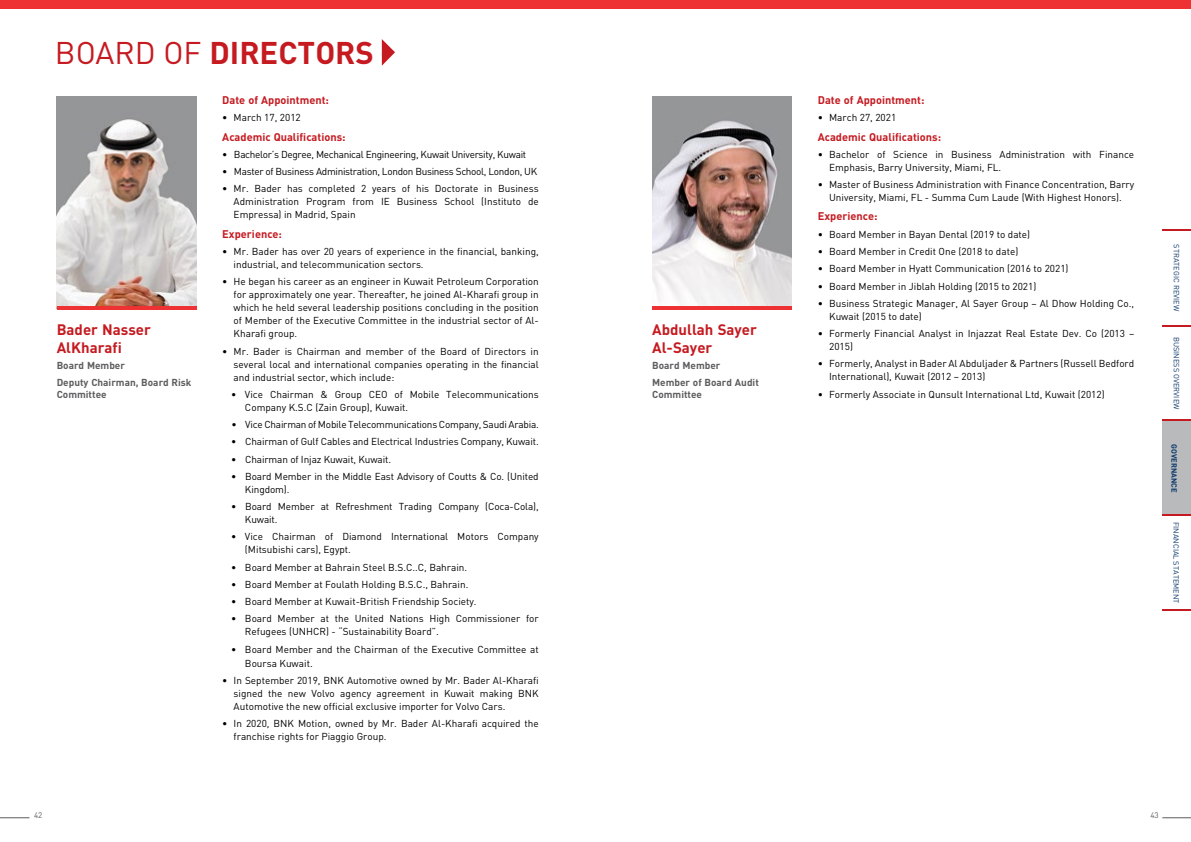
<style>
.page{position:relative;width:1191px;height:842px;background:#fff}
.page>*{position:absolute;margin:0;border:0;box-sizing:border-box;transform-origin:0 0}
.t1{font:700 31px "DIN";color:#c51a20}
.t2{font:700 15px/18px "DIN";color:#c51a20}
.t3{font:700 11px "DIN";color:#c51a20}
.t4{font:10px/13px "DIN";color:#000}
.t5{font:10px "DIN";letter-spacing:-.03em;color:#000}
.t6{font:700 10px/16.2px "DIN";color:#5d5d60}
.t7{font:10px "DIN";letter-spacing:-.02em;color:#000}
.t8{font:8px "DIN";color:#5d5d60}
.t9{font:7.5px "DIN";color:#0b386a}
.t10{font:700 7.5px "DIN";color:#0b386a}
.s1{font-weight:400}
</style>
<div class="page">
<svg style="left:1162px;top:817px;width:29px;height:1px"></svg>
<svg style="left:0;top:817px;width:29px;height:1px"></svg>
<div style="left:1162px;top:420px;width:29px;height:96px;background:#b8babc"></div>
<svg style="left:1162px;top:229px;width:29px;height:1px"></svg>
<svg style="left:1162px;top:325px;width:29px;height:1px"></svg>
<svg style="left:1162px;top:420px;width:29px;height:1px"></svg>
<svg style="left:1162px;top:515px;width:29px;height:1px"></svg>
<svg style="left:1162px;top:610px;width:29px;height:1px"></svg>
<div style="left:0;top:0;width:1191px;height:9px;background:#ee3133"></div>
<img style="left:652px;top:96px;width:140px;height:210px">
<img style="left:57px;top:96px;width:139px;height:210px">
<svg style="left:382px;top:39px;width:13px;height:27px"></svg>
<hr style="left:652px;top:306px;width:140px;height:4px;background:#ee3133">
<hr style="left:57px;top:306px;width:139px;height:4px;background:#ee3133">
<h1 class="t1" style="left:55px;top:32px;width:320px"><span class="s1">BOARD OF</span> DIRECTORS</h1>
<h2 class="t2" style="left:57px;top:320px;width:96px">Bader Nasser<br>AlKharafi</h2>
<p class="t6" style="left:57px;top:357px;width:136px">Board Member<br>Deputy Chairman, Board Risk</p>
<p class="t6" style="left:57px;top:385px;width:51px">Committee</p>
<p class="t3" style="left:222px;top:93px;width:108px">Date of Appointment:</p>
<p class="t4" style="left:222px;top:111px;width:80px">• March 17, 2012</p>
<p class="t3" style="left:222px;top:130px;width:125px">Academic Qualifications:</p>
<p class="t5" style="left:222px;top:148px;width:305px">• Bachelor’s Degree, Mechanical Engineering, Kuwait University, Kuwait</p>
<p class="t5" style="left:222px;top:165px;width:316px">• Master of Business Administration, London Business School, London, UK</p>
<p class="t4" style="left:234px;top:182px;width:307px;text-align:justify;text-indent:-11px">• Mr. Bader has completed 2 years of his Doctorate in Business Administration Program from IE Business School (Instituto de Empressa) in Madrid, Spain</p>
<p class="t3" style="left:222px;top:227px;width:61px">Experience:</p>
<p class="t4" style="left:234px;top:245px;width:307px;text-indent:-11px">• Mr. Bader has over 20 years of experience in the financial, banking, industrial, and telecommunication sectors.</p>
<p class="t4" style="left:234px;top:275px;width:307px;text-align:justify;text-indent:-11px">• He began his career as an engineer in Kuwait Petroleum Corporation for approximately one year. Thereafter, he joined Al-Kharafi group in which he held several leadership positions concluding in the position of Member of the Executive Committee in the industrial sector of Al-Kharafi group.</p>
<p class="t4" style="left:234px;top:344px;width:307px;text-align:justify;text-indent:-11px">• Mr. Bader is Chairman and member of the Board of Directors in several local and international companies operating in the financial and industrial sector, which include:</p>
<p class="t4" style="left:245px;top:387px;width:295px;text-indent:-14px">• Vice Chairman &amp; Group CEO of Mobile Telecommunications<br>Company K.S.C (Zain Group), Kuwait.</p>
<p class="t7" style="left:231px;top:418px;width:309px">• Vice Chairman of Mobile Telecommunications Company, Saudi Arabia.</p>
<p class="t4" style="left:231px;top:435px;width:309px">• Chairman of Gulf Cables and Electrical Industries Company, Kuwait.</p>
<p class="t4" style="left:231px;top:452px;width:161px">• Chairman of Injaz Kuwait, Kuwait.</p>
<p class="t4" style="left:245px;top:469px;width:295px;text-indent:-14px">• Board Member in the Middle East Advisory of Coutts &amp; Co. (United<br>Kingdom).</p>
<p class="t4" style="left:245px;top:500px;width:295px;text-indent:-14px">• Board Member at Refreshment Trading Company (Coca-Cola),<br>Kuwait.</p>
<p class="t4" style="left:245px;top:530px;width:295px;text-indent:-14px">• Vice Chairman of Diamond International Motors Company (Mitsubishi cars), Egypt.</p>
<p class="t4" style="left:231px;top:560px;width:238px">• Board Member at Bahrain Steel B.S.C..C, Bahrain.</p>
<p class="t4" style="left:231px;top:577px;width:239px">• Board Member at Foulath Holding B.S.C., Bahrain.</p>
<p class="t4" style="left:231px;top:595px;width:247px">• Board Member at Kuwait-British Friendship Society.</p>
<p class="t4" style="left:245px;top:612px;width:295px;text-indent:-14px">• Board Member at the United Nations High Commissioner for<br>Refugees (UNHCR) - “Sustainability Board”.</p>
<p class="t4" style="left:245px;top:641px;width:295px;line-height:14.4px;text-indent:-14px">• Board Member and the Chairman of the Executive Committee at<br>Boursa Kuwait.</p>
<p class="t4" style="left:234px;top:674px;width:307px;text-align:justify;text-indent:-11px">• In September 2019, BNK Automotive owned by Mr. Bader Al-Kharafi signed the new Volvo agency agreement in Kuwait making BNK Automotive the new official exclusive importer for Volvo Cars.</p>
<p class="t4" style="left:234px;top:717px;width:307px;text-indent:-11px">• In 2020, BNK Motion, owned by Mr. Bader Al-Kharafi acquired the franchise rights for Piaggio Group.</p>
<p class="t8" style="left:34px;top:810px;width:10px">42</p>
<h2 class="t2" style="left:652px;top:320px;width:106px">Abdullah Sayer<br>Al-Sayer</h2>
<p class="t6" style="left:652px;top:357px;width:108px">Board Member<br>Member of Board Audit</p>
<p class="t6" style="left:652px;top:385px;width:51px">Committee</p>
<p class="t3" style="left:818px;top:93px;width:108px">Date of Appointment:</p>
<p class="t4" style="left:818px;top:111px;width:80px">• March 27, 2021</p>
<p class="t3" style="left:818px;top:130px;width:125px">Academic Qualifications:</p>
<p class="t4" style="left:829px;top:148px;width:307px;text-indent:-11px">• Bachelor of Science in Business Administration with Finance<br>Emphasis, Barry University, Miami, FL.</p>
<p class="t4" style="left:818px;top:178px;width:318px;text-align:center">• Master of Business Administration with Finance Concentration, Barry<br>University, Miami, FL - Summa Cum Laude (With Highest Honors).</p>
<p class="t3" style="left:818px;top:209px;width:61px">Experience:</p>
<p class="t4" style="left:818px;top:227px;width:214px">• Board Member in Bayan Dental (2019 to date)</p>
<p class="t4" style="left:818px;top:245px;width:202px">• Board Member in Credit One (2018 to date)</p>
<p class="t4" style="left:818px;top:262px;width:252px">• Board Member in Hyatt Communication (2016 to 2021)</p>
<p class="t4" style="left:818px;top:279px;width:220px">• Board Member in Jiblah Holding (2015 to 2021)</p>
<p class="t4" style="left:829px;top:296px;width:306px;text-indent:-11px">• Business Strategic Manager, Al Sayer Group – Al Dhow Holding Co.,<br>Kuwait (2015 to date)</p>
<p class="t4" style="left:829px;top:327px;width:306px;text-indent:-11px">• Formerly Financial Analyst in Injazzat Real Estate Dev. Co (2013 –<br>2015)</p>
<p class="t4" style="left:829px;top:357px;width:307px;text-indent:-11px">• Formerly, Analyst in Bader Al Abduljader &amp; Partners (Russell Bedford<br>International), Kuwait (2012 – 2013)</p>
<p class="t4" style="left:818px;top:387px;width:288px">• Formerly Associate in Qunsult International Ltd, Kuwait (2012)</p>
<p class="t9" style="left:1181px;top:244px;width:68px;rotate:90deg">STRATEGIC REVIEW</p>
<p class="t9" style="left:1181px;top:337px;width:74px;rotate:90deg">BUSINESS OVERVIEW</p>
<p class="t10" style="left:1179px;top:444px;width:50px;rotate:90deg">GOVERNANCE</p>
<p class="t9" style="left:1181px;top:522px;width:83px;rotate:90deg">FINANCIAL STATEMENT</p>
<p class="t8" style="left:1150px;top:810px;width:10px">43</p>
</div>
